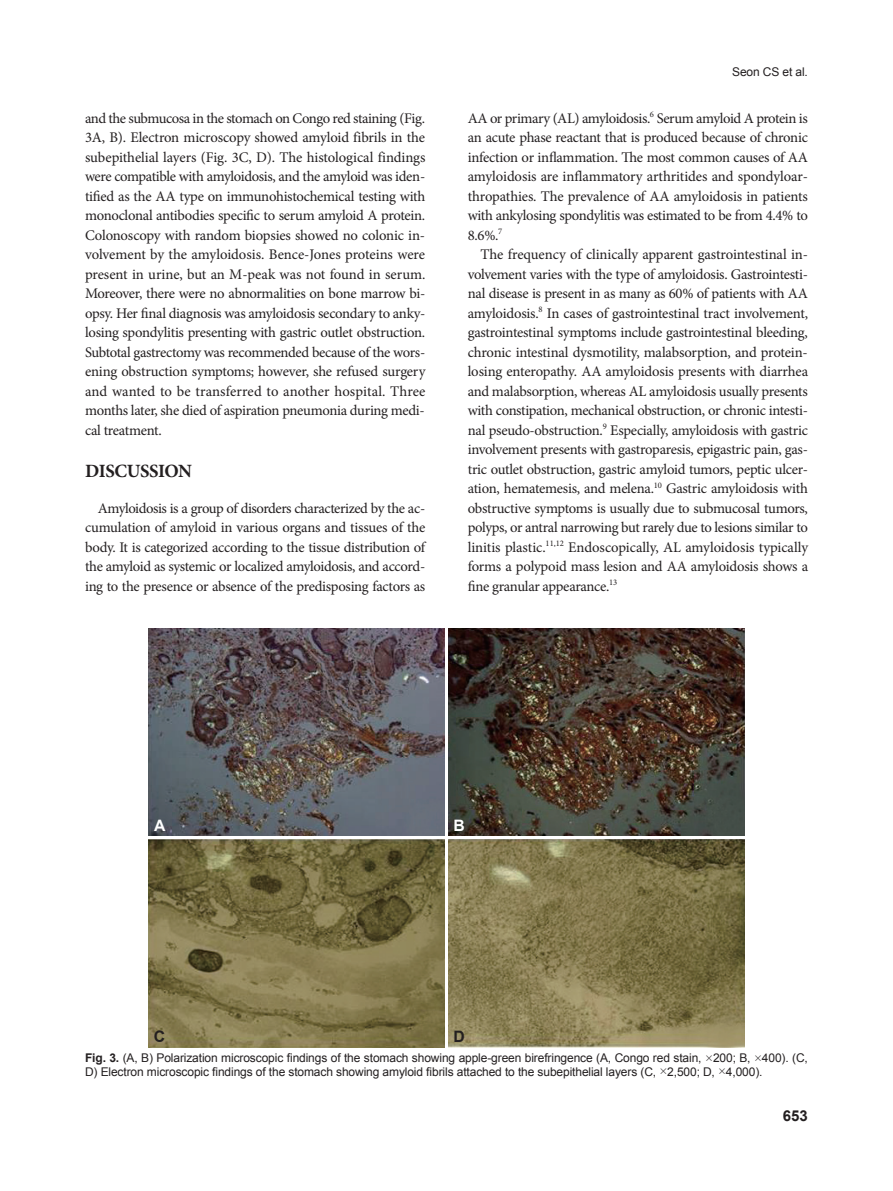
<style>
.page{position:relative;width:893px;height:1191px;background:#fff}
.page>*{position:absolute;margin:0;border:0;box-sizing:border-box;transform-origin:0 0}
.t1{font:700 18.75px "Minion Pro";letter-spacing:-.02em;color:#231f20}
.t2{font:700 15.75px "Arial";color:#fff}
.t3{font:700 15.75px "Arial";color:#231f20}
.t4{font:700 15px "Arial";color:#231f20}
.t5{font:14.7px/19.5px "Minion Pro";letter-spacing:-.025em;color:#231f20;text-align:justify}
.t6{font:12px/13.5px "Arial";letter-spacing:-.01em;color:#231f20}
.s1{font-weight:700}
.s2{font-family:"Garamond"}
</style>
<div class="page">
<img style="left:149px;top:628px;width:295px;height:207px">
<img style="left:449px;top:628px;width:295px;height:207px">
<img style="left:149px;top:839px;width:295px;height:208px">
<img style="left:449px;top:839px;width:295px;height:208px">
<p class="t5" style="left:85px;top:108px;width:342px">and the submucosa in the stomach on Congo red staining (Fig.<br>3A, B). Electron microscopy showed amyloid fibrils in the subepithelial layers (Fig. 3C, D). The histological findings were compatible with amyloidosis, and the amyloid was iden&shy;tified as the AA type on immunohistochemical testing with monoclonal antibodies specific to serum amyloid A protein.<br>Colonoscopy with random biopsies showed no colonic in&shy;volvement by the amyloidosis. Bence-Jones proteins were present in urine, but an M-peak was not found in serum.<br>Moreover, there were no abnormalities on bone marrow bi&shy;opsy. Her final diagnosis was amyloidosis secondary to anky&shy;losing spondylitis presenting with gastric outlet obstruction.<br>Subtotal gastrectomy was recommended because of the wors&shy;ening obstruction symptoms; however, she refused surgery and wanted to be transferred to another hospital. Three months later, she died of aspiration pneumonia during medi&shy;cal treatment.</p>
<p class="t1" style="left:85px;top:458px;width:109px">DISCUSSION</p>
<p class="t5" style="left:85px;top:498px;width:342px;text-indent:13px">Amyloidosis is a group of disorders characterized by the ac&shy;cumulation of amyloid in various organs and tissues of the body. It is categorized according to the tissue distribution of the amyloid as systemic or localized amyloidosis, and accord&shy;ing to the presence or absence of the predisposing factors as</p>
<p class="t6" style="left:732px;top:65px;width:77px">Seon CS et al.</p>
<p class="t5" style="left:468px;top:108px;width:342px">AA or primary (AL) amyloidosis.<sup>6</sup> Serum amyloid A protein is an acute phase reactant that is produced because of chronic infection or inflammation. The most common causes of AA amyloidosis are inflammatory arthritides and spondyloar&shy;thropathies. The prevalence of AA amyloidosis in patients with ankylosing spondylitis was estimated to be from 4.4% to 8.6%.<sup>7</sup></p>
<p class="t5" style="left:468px;top:245px;width:342px;text-indent:13px">The frequency of clinically apparent gastrointestinal in&shy;volvement varies with the type of amyloidosis. Gastrointesti&shy;nal disease is present in as many as 60% of patients with AA amyloidosis.<sup>8</sup> In cases of gastrointestinal tract involvement, gastrointestinal symptoms include gastrointestinal bleeding, chronic intestinal dysmotility, malabsorption, and protein&shy;losing enteropathy. AA amyloidosis presents with diarrhea and malabsorption, whereas AL amyloidosis usually presents with constipation, mechanical obstruction, or chronic intesti&shy;nal pseudo-obstruction.<sup>9</sup> Especially, amyloidosis with gastric involvement presents with gastroparesis, epigastric pain, gas&shy;tric outlet obstruction, gastric amyloid tumors, peptic ulcer&shy;ation, hematemesis, and melena.<sup>10</sup> Gastric amyloidosis with obstructive symptoms is usually due to submucosal tumors, polyps, or antral narrowing but rarely due to lesions similar to linitis plastic.<sup>11,12</sup> Endoscopically, AL amyloidosis typically forms a polypoid mass lesion and AA amyloidosis shows a fine granular appearance.<sup>13</sup></p>
<p class="t2" style="left:154px;top:814px;width:13px">A</p>
<p class="t3" style="left:154px;top:1026px;width:13px">C</p>
<p class="t2" style="left:454px;top:814px;width:13px">B</p>
<p class="t3" style="left:454px;top:1026px;width:13px">D</p>
<p class="t6" style="left:85px;top:1051px;width:724px"><span class="s1">Fig. 3.</span> (A, B) Polarization microscopic findings of the stomach showing apple-green birefringence (A, Congo red stain, <span class="s2">×</span>200; B, <span class="s2">×</span>400). (C,<br>D) Electron microscopic findings of the stomach showing amyloid fibrils attached to the subepithelial layers (C, <span class="s2">×</span>2,500; D, <span class="s2">×</span>4,000).</p>
<p class="t4" style="left:783px;top:1105px;width:27px">653</p>
</div>
